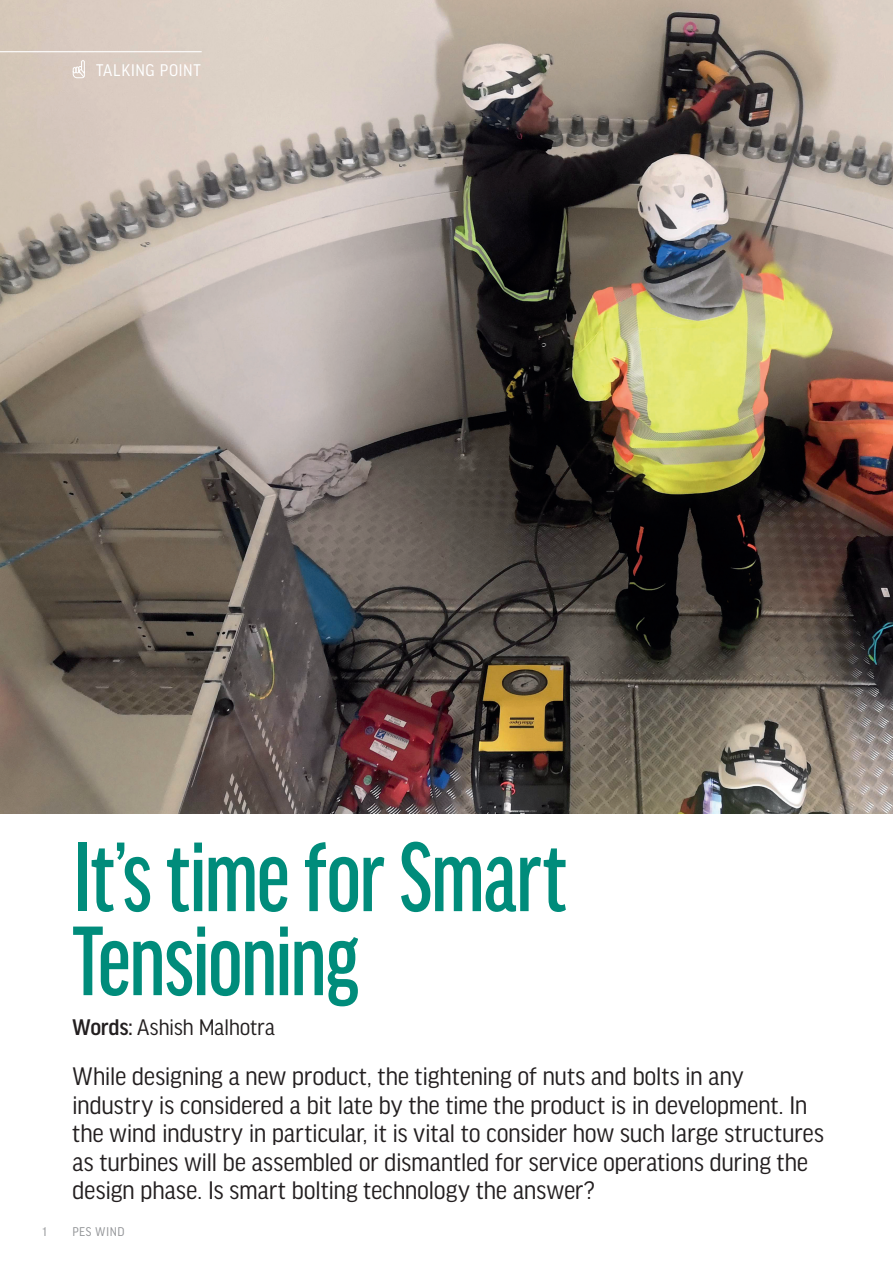
<style>
.page{position:relative;width:893px;height:1263px;background:#fff}
.page>*{position:absolute;margin:0;border:0;box-sizing:border-box;transform-origin:0 0}
.Heading_40pt_2015{font:500 extra-condensed 105px/84px "Good Headline Pro";letter-spacing:-.015em;color:#008c7b}
.Body_Copy_2015{font:27px/28.5px "Good Headline Pro Narr";letter-spacing:-.015em;color:#231f20}
.Body_Copy_2015-2{font:24px "Good Headline Pro Narr";letter-spacing:-.015em;color:#231f20}
.Page_head_2015{font:18px "Good Headline Pro Narr";letter-spacing:.03em;color:#fff}
.t1{font:13.5px "Good Headline Pro Narr";letter-spacing:.035em;color:#939598}
.s1{font-weight:500}
</style>
<div class="page">
<img style="left:0;top:0;width:893px;height:813px">
<hr style="left:0;top:51px;width:202px;height:1px;background:#fff">
<svg style="left:72px;top:60px;width:13px;height:18px"></svg>
<p class="Page_head_2015" style="left:96px;top:61px;width:106px">TALKING POINT</p>
<p class="Heading_40pt_2015" style="left:72px;top:836px;width:497px">It’s time for Smart<br>Tensioning</p>
<p class="Body_Copy_2015-2" style="left:72px;top:1015px;width:204px"><span class="s1">Words:</span> Ashish Malhotra</p>
<p class="Body_Copy_2015" style="left:72px;top:1062px;width:753px">While designing a new product, the tightening of nuts and bolts in any industry is considered a bit late by the time the product is in development. In the wind industry in particular, it is vital to consider how such large structures as turbines will be assembled or dismantled for service operations during the design phase. Is smart bolting technology the answer?</p>
<p class="t1" style="left:43px;top:1225px;width:6px">1</p>
<p class="t1" style="left:72px;top:1225px;width:54px">PES WIND</p>
</div>
